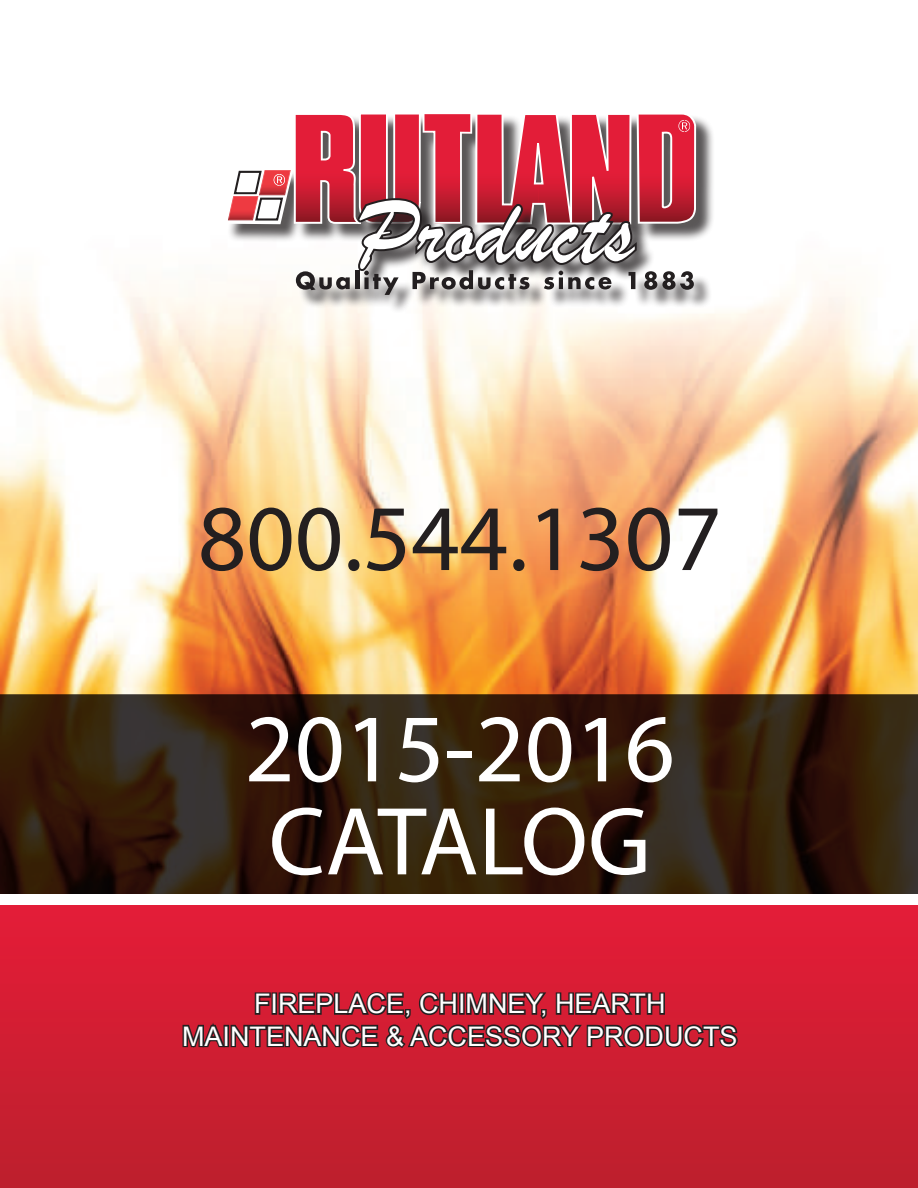
<style>
.page{position:relative;width:918px;height:1188px;background:#fff}
.page>*{position:absolute;margin:0;border:0;box-sizing:border-box;transform-origin:0 0}
.t1{font:97.5px/93px "Myriad Pro";color:#fff}
.t2{font:95.85px "Brush Script";color:#fff}
.t3{font:94.5px "Myriad Pro";color:#231f20}
.t4{font:27px/32.4px "Arial";color:#fff;text-align:center}
</style>
<div class="page">
<img style="left:0;top:281px;width:918px;height:413px">
<svg style="left:0;top:694px;width:918px;height:200px;background:#321e0d"></svg>
<div style="left:0;top:905px;width:918px;height:283px;background:linear-gradient(to bottom,#e51c38,#bc202d)"></div>
<div style="left:226px;top:115px;width:489px;height:198px;background:#231f20;opacity:.75"></div>
<svg style="left:224px;top:114px;width:472px;height:181px"></svg>
<svg style="left:181px;top:979px;width:559px;height:74px;background:#9b1d2c"></svg>
<h2 class="t2" style="left:357px;top:173px;width:278px">Products</h2>
<h3 class="t3" style="left:198px;top:480px;width:525px">800.544.1307</h3>
<h1 class="t1" style="left:245px;top:701px;width:432px">2015-2016<br>CATALOG</h1>
<p class="t4" style="left:182px;top:988px;width:557px">FIREPLACE, CHIMNEY, HEARTH<br>MAINTENANCE &amp; ACCESSORY PRODUCTS</p>
</div>
